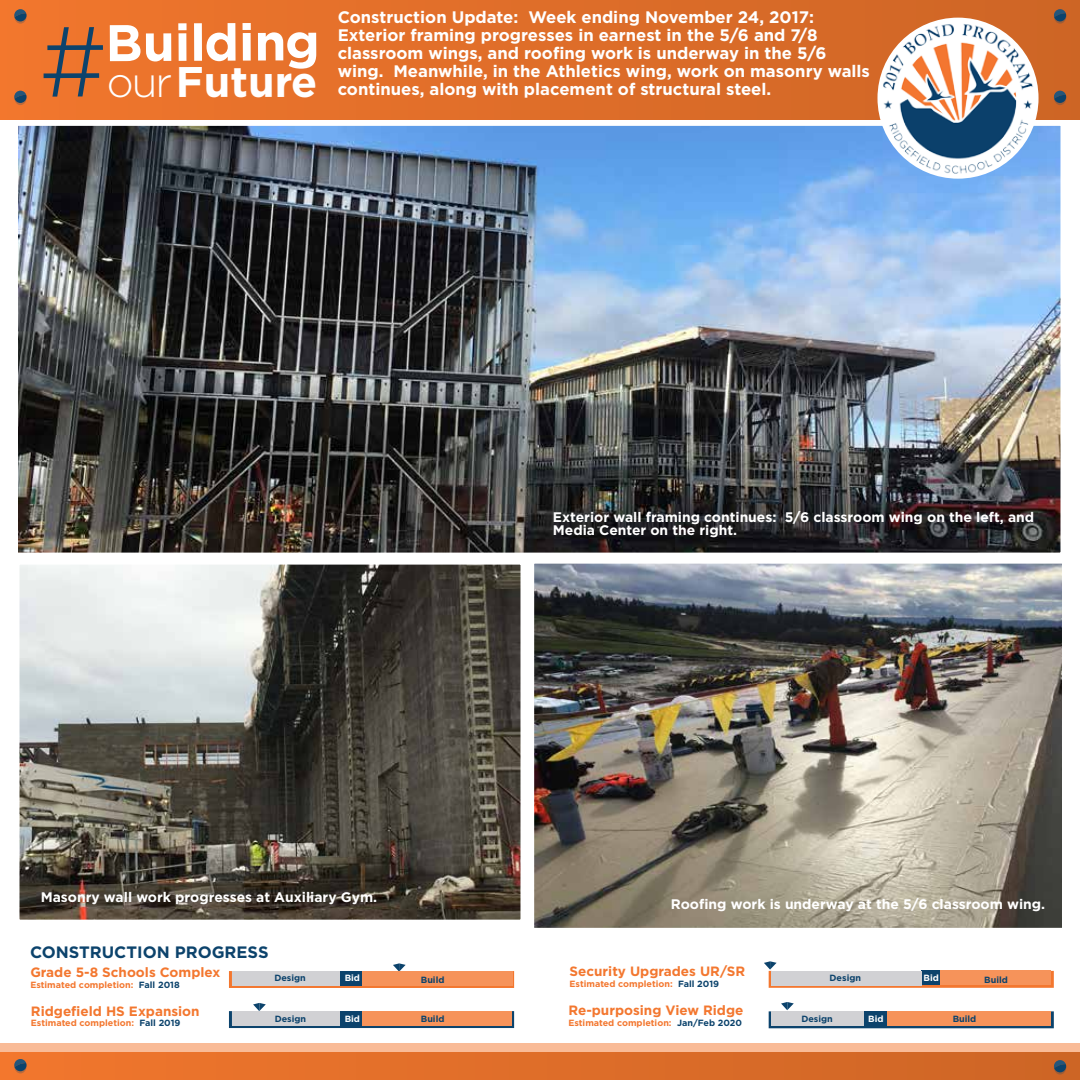
<style>
.page{position:relative;width:1080px;height:1080px;background:#fff}
.page>*{position:absolute;margin:0;border:0;box-sizing:border-box;transform-origin:0 0}
.t1{font:300 99px "Gotham";color:#0c436c}
.t2{font:700 51.45px "Gotham";letter-spacing:-.005em;color:#fff}
.t3{font:700 42.75px "Gotham";letter-spacing:-.005em;color:#fff}
.t4{font:700 16.65px/18px "Gotham";color:#fff}
.t5{font:700 16.5px "Gotham";color:#0c436c}
.t6{font:700 13.8px/13.5px "Gotham";color:#fff}
.t7{font:700 13.5px "Gotham";color:#f3772f}
.t8{font:700 9px "Gotham";color:#f3772f}
.t9{font:700 9px "Gotham";color:#0c436c}
.t10{font:700 9px "Gotham";color:#fff}
.s1{font-weight:300;font-size:42.15px}
.s2{color:#0c436c}
</style>
<div class="page">
<svg style="left:19px;top:564px;width:502px;height:356px;background:#6c6962"></svg>
<img style="left:534px;top:563px;width:528px;height:365px">
<img style="left:18px;top:125px;width:1043px;height:428px">
<div style="left:0;top:0;width:1080px;height:120px;background:linear-gradient(to right,#f0752b,#ce692a)"></div>
<div style="left:0;top:1043px;width:1080px;height:19px;background:#f9bb97"></div>
<svg style="left:1054px;top:9px;width:12px;height:15px"></svg>
<svg style="left:1054px;top:9px;width:12px;height:12px"></svg>
<svg style="left:14px;top:9px;width:13px;height:15px"></svg>
<svg style="left:14px;top:9px;width:13px;height:12px"></svg>
<svg style="left:1054px;top:91px;width:12px;height:14px"></svg>
<svg style="left:1054px;top:91px;width:12px;height:12px"></svg>
<svg style="left:14px;top:91px;width:13px;height:14px"></svg>
<svg style="left:14px;top:91px;width:13px;height:12px"></svg>
<div style="left:0;top:1052px;width:1080px;height:28px;background:linear-gradient(to right,#f1762d,#cd6525)"></div>
<svg style="left:14px;top:1059px;width:13px;height:14px"></svg>
<svg style="left:14px;top:1059px;width:13px;height:12px"></svg>
<svg style="left:1054px;top:1060px;width:12px;height:15px"></svg>
<svg style="left:1054px;top:1060px;width:12px;height:12px"></svg>
<div style="left:229px;top:970px;width:285px;height:18px;border:3px solid #f3772f"></div>
<div style="left:229px;top:1010px;width:285px;height:18px;border:3px solid #0c436c"></div>
<img style="left:881px;top:22px;width:158px;height:154px">
<svg style="left:393px;top:963px;width:13px;height:9px"></svg>
<svg style="left:251px;top:1003px;width:15px;height:8px"></svg>
<div style="left:769px;top:969px;width:285px;height:19px;border:3px solid #f3772f"></div>
<svg style="left:764px;top:961px;width:13px;height:9px"></svg>
<div style="left:769px;top:1010px;width:285px;height:18px;border:3px solid #0c436c"></div>
<svg style="left:781px;top:1002px;width:13px;height:9px"></svg>
<div style="left:232px;top:972px;width:109px;height:14px;background:#d1d1d4"></div>
<div style="left:921px;top:971px;width:19px;height:14px;background:#0c436c"></div>
<div style="left:940px;top:971px;width:111px;height:14px;background:#f6935a"></div>
<div style="left:232px;top:1011px;width:108px;height:15px;background:#d1d1d4"></div>
<div style="left:885px;top:1011px;width:166px;height:15px;background:#f6935a"></div>
<div style="left:771px;top:971px;width:150px;height:14px;background:#d1d1d4"></div>
<div style="left:772px;top:1011px;width:94px;height:15px;background:#d1d1d4"></div>
<div style="left:340px;top:1011px;width:22px;height:15px;background:#0c436c"></div>
<div style="left:341px;top:972px;width:21px;height:14px;background:#0c436c"></div>
<div style="left:864px;top:1011px;width:23px;height:15px;background:#0c436c"></div>
<div style="left:362px;top:972px;width:150px;height:14px;background:#f6935a"></div>
<div style="left:362px;top:1011px;width:150px;height:15px;background:#f6935a"></div>
<h2 class="t2" style="left:106px;top:8px;width:216px">Building</h2>
<h1 class="t1" style="left:39px;top:-1px;width:71px">#</h1>
<h3 class="t3" style="left:107px;top:53px;width:212px"><span class="s1">our</span>Future</h3>
<p class="t4" style="left:338px;top:8px;width:534px">Construction Update: Week ending November 24, 2017:<br>Exterior framing progresses in earnest in the 5/6 and 7/8 classroom wings, and roofing work is underway in the 5/6 wing. Meanwhile, in the Athletics wing, work on masonry walls continues, along with placement of structural steel.</p>
<p class="t6" style="left:553px;top:510px;width:483px">Exterior wall framing continues: 5/6 classroom wing on the left, and<br>Media Center on the right.</p>
<p class="t6" style="left:41px;top:890px;width:338px">Masonry wall work progresses at Auxiliary Gym.</p>
<p class="t5" style="left:30px;top:941px;width:240px">CONSTRUCTION PROGRESS</p>
<p class="t6" style="left:671px;top:898px;width:376px">Roofing work is underway at the 5/6 classroom wing.</p>
<p class="t7" style="left:30px;top:964px;width:192px">Grade 5-8 Schools Complex</p>
<p class="t8" style="left:30px;top:979px;width:151px">Estimated completion: <span class="s2">Fall 2018</span></p>
<p class="t7" style="left:31px;top:1002px;width:170px">Ridgefield HS Expansion</p>
<p class="t8" style="left:31px;top:1017px;width:151px">Estimated completion: <span class="s2">Fall 2019</span></p>
<p class="t9" style="left:274px;top:972px;width:33px">Design</p>
<p class="t9" style="left:275px;top:1012px;width:33px">Design</p>
<p class="t7" style="left:570px;top:963px;width:177px">Security Upgrades UR/SR</p>
<p class="t8" style="left:570px;top:978px;width:151px">Estimated completion: <span class="s2">Fall 2019</span></p>
<p class="t7" style="left:568px;top:1002px;width:176px">Re-purposing View Ridge</p>
<p class="t8" style="left:568px;top:1017px;width:175px">Estimated completion: <span class="s2">Jan/Feb 2020</span></p>
<p class="t10" style="left:345px;top:972px;width:17px">Bid</p>
<p class="t10" style="left:345px;top:1012px;width:17px">Bid</p>
<p class="t9" style="left:830px;top:972px;width:33px">Design</p>
<p class="t10" style="left:924px;top:972px;width:17px">Bid</p>
<p class="t10" style="left:343px;top:972px;width:17px">Bid</p>
<p class="t9" style="left:421px;top:973px;width:25px">Build</p>
<p class="t9" style="left:421px;top:1012px;width:25px">Build</p>
<p class="t9" style="left:801px;top:1013px;width:33px">Design</p>
<p class="t10" style="left:341px;top:1012px;width:17px">Bid</p>
<p class="t9" style="left:953px;top:1012px;width:25px">Build</p>
<p class="t10" style="left:868px;top:1013px;width:17px">Bid</p>
<p class="t9" style="left:984px;top:973px;width:25px">Build</p>
</div>
